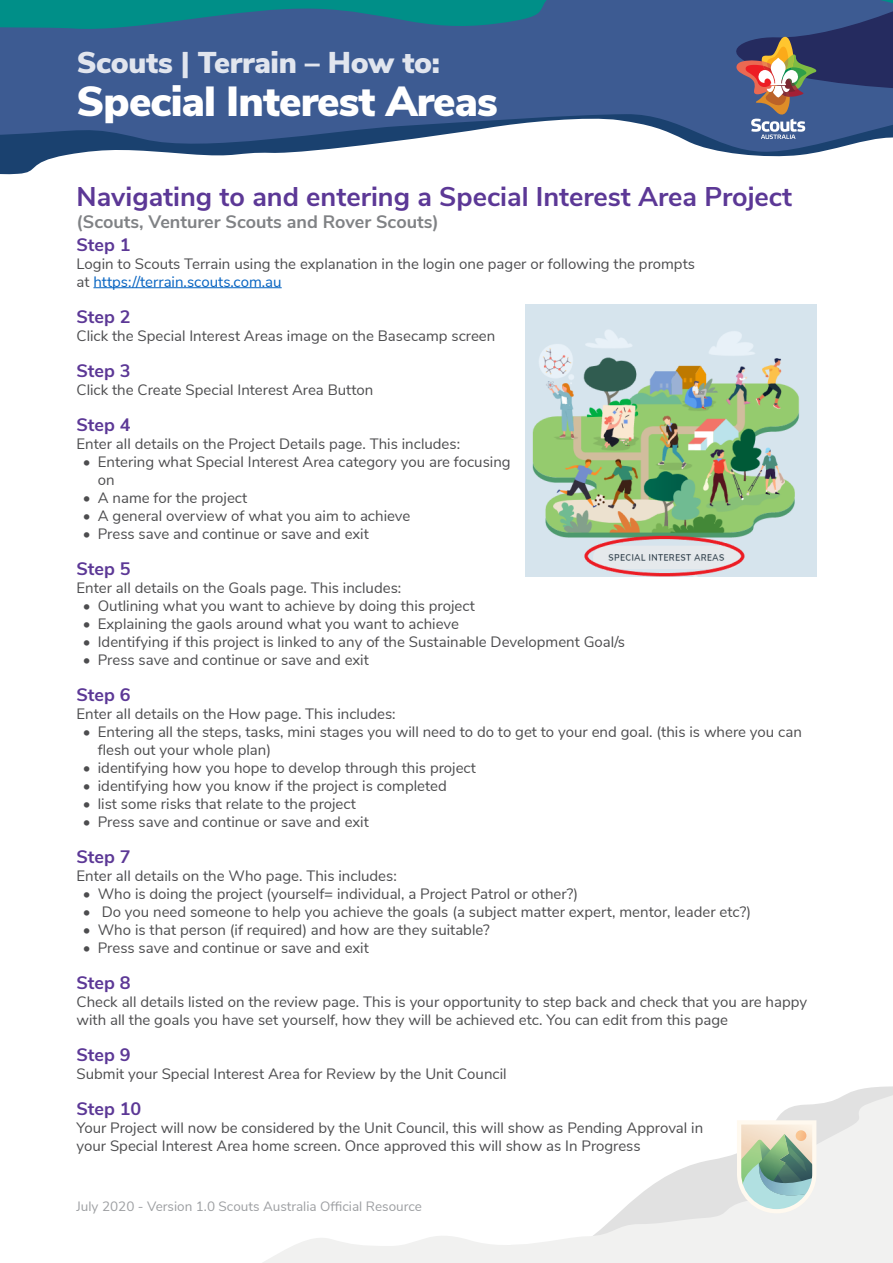
<style>
.page{position:relative;width:893px;height:1263px;background:#fff}
.page>*{position:absolute;margin:0;border:0;box-sizing:border-box;transform-origin:0 0}
.t1{font:900 42px "Nunito Sans";letter-spacing:-.02em;color:#fff}
.t2{font:900 30px "Nunito Sans";letter-spacing:-.01em;color:#fff}
.t3{font:700 27px "Nunito Sans";color:#5c3896}
.t4{font:700 18px "Nunito Sans";color:#5c3896}
.t5{font:700 18px "Nunito Sans";color:#808285}
.t6{font:15px/18px "Nunito Sans";color:#4d4d4f}
.t7{font:13.5px "Nunito Sans";color:#9d9fa2}
.s1{color:#0563c1}
</style>
<div class="page">
<svg style="left:263px;top:1086px;width:630px;height:177px"></svg>
<svg style="left:0;top:139px;width:875px;height:36px"></svg>
<hr style="left:93px;top:287px;width:189px;height:1px;background:#0563c1">
<img style="left:526px;top:305px;width:290px;height:271px">
<svg style="left:737px;top:1120px;width:79px;height:93px"></svg>
<svg style="left:0;top:0;width:893px;height:139px;background:#3e628f"></svg>
<h2 class="t2" style="left:77px;top:40px;width:365px">Scouts | Terrain – How to:</h2>
<h1 class="t1" style="left:77px;top:71px;width:423px">Special Interest Areas</h1>
<h3 class="t3" style="left:77px;top:177px;width:717px">Navigating to and entering a Special Interest Area Project</h3>
<p class="t5" style="left:77px;top:208px;width:364px">(Scouts, Venturer Scouts and Rover Scouts)</p>
<p class="t4" style="left:77px;top:231px;width:56px">Step 1</p>
<p class="t6" style="left:77px;top:253px;width:620px">Login to Scouts Terrain using the explanation in the login one pager or following the prompts at <span class="s1">https://terrain.scouts.com.au</span></p>
<p class="t4" style="left:77px;top:303px;width:56px">Step 2</p>
<p class="t6" style="left:77px;top:325px;width:420px">Click the Special Interest Areas image on the Basecamp screen</p>
<p class="t4" style="left:77px;top:357px;width:56px">Step 3</p>
<p class="t6" style="left:77px;top:379px;width:298px">Click the Create Special Interest Area Button</p>
<p class="t4" style="left:77px;top:411px;width:56px">Step 4</p>
<p class="t6" style="left:77px;top:433px;width:385px">Enter all details on the Project Details page. This includes:</p>
<p class="t6" style="left:98px;top:451px;width:414px;text-indent:-15px">• Entering what Special Interest Area category you are focusing on</p>
<p class="t6" style="left:83px;top:487px;width:166px">• A name for the project</p>
<p class="t6" style="left:83px;top:505px;width:329px">• A general overview of what you aim to achieve</p>
<p class="t6" style="left:83px;top:523px;width:287px">• Press save and continue or save and exit</p>
<p class="t4" style="left:77px;top:555px;width:56px">Step 5</p>
<p class="t6" style="left:77px;top:577px;width:326px">Enter all details on the Goals page. This includes:</p>
<p class="t6" style="left:83px;top:595px;width:393px">• Outlining what you want to achieve by doing this project</p>
<p class="t6" style="left:83px;top:613px;width:378px">• Explaining the gaols around what you want to achieve</p>
<p class="t6" style="left:83px;top:631px;width:543px">• Identifying if this project is linked to any of the Sustainable Development Goal/s</p>
<p class="t6" style="left:83px;top:649px;width:287px">• Press save and continue or save and exit</p>
<p class="t4" style="left:77px;top:681px;width:56px">Step 6</p>
<p class="t6" style="left:77px;top:703px;width:321px">Enter all details on the How page. This includes:</p>
<p class="t6" style="left:98px;top:721px;width:706px;text-indent:-15px">• Entering all the steps, tasks, mini stages you will need to do to get to your end goal. (this is where you can flesh out your whole plan)</p>
<p class="t6" style="left:83px;top:757px;width:394px">• identifying how you hope to develop through this project</p>
<p class="t6" style="left:83px;top:775px;width:365px">• identifying how you know if the project is completed</p>
<p class="t6" style="left:83px;top:793px;width:274px">• list some risks that relate to the project</p>
<p class="t6" style="left:83px;top:811px;width:287px">• Press save and continue or save and exit</p>
<p class="t4" style="left:77px;top:843px;width:56px">Step 7</p>
<p class="t6" style="left:77px;top:865px;width:322px">Enter all details on the Who page. This includes:</p>
<p class="t6" style="left:83px;top:883px;width:497px">• Who is doing the project (yourself= individual, a Project Patrol or other?)</p>
<p class="t6" style="left:83px;top:901px;width:670px">• Do you need someone to help you achieve the goals (a subject matter expert, mentor, leader etc?)</p>
<p class="t6" style="left:83px;top:919px;width:408px">• Who is that person (if required) and how are they suitable?</p>
<p class="t6" style="left:83px;top:937px;width:287px">• Press save and continue or save and exit</p>
<p class="t4" style="left:77px;top:969px;width:56px">Step 8</p>
<p class="t6" style="left:77px;top:991px;width:732px">Check all details listed on the review page. This is your opportunity to step back and check that you are happy with all the goals you have set yourself, how they will be achieved etc. You can edit from this page</p>
<p class="t4" style="left:77px;top:1041px;width:56px">Step 9</p>
<p class="t6" style="left:77px;top:1063px;width:432px">Submit your Special Interest Area for Review by the Unit Council</p>
<p class="t4" style="left:77px;top:1095px;width:66px">Step 10</p>
<p class="t6" style="left:77px;top:1117px;width:628px">Your Project will now be considered by the Unit Council, this will show as Pending Approval in your Special Interest Area home screen. Once approved this will show as In Progress</p>
<p class="t7" style="left:77px;top:1196px;width:347px">July 2020 - Version 1.0 Scouts Australia Official Resource</p>
</div>
